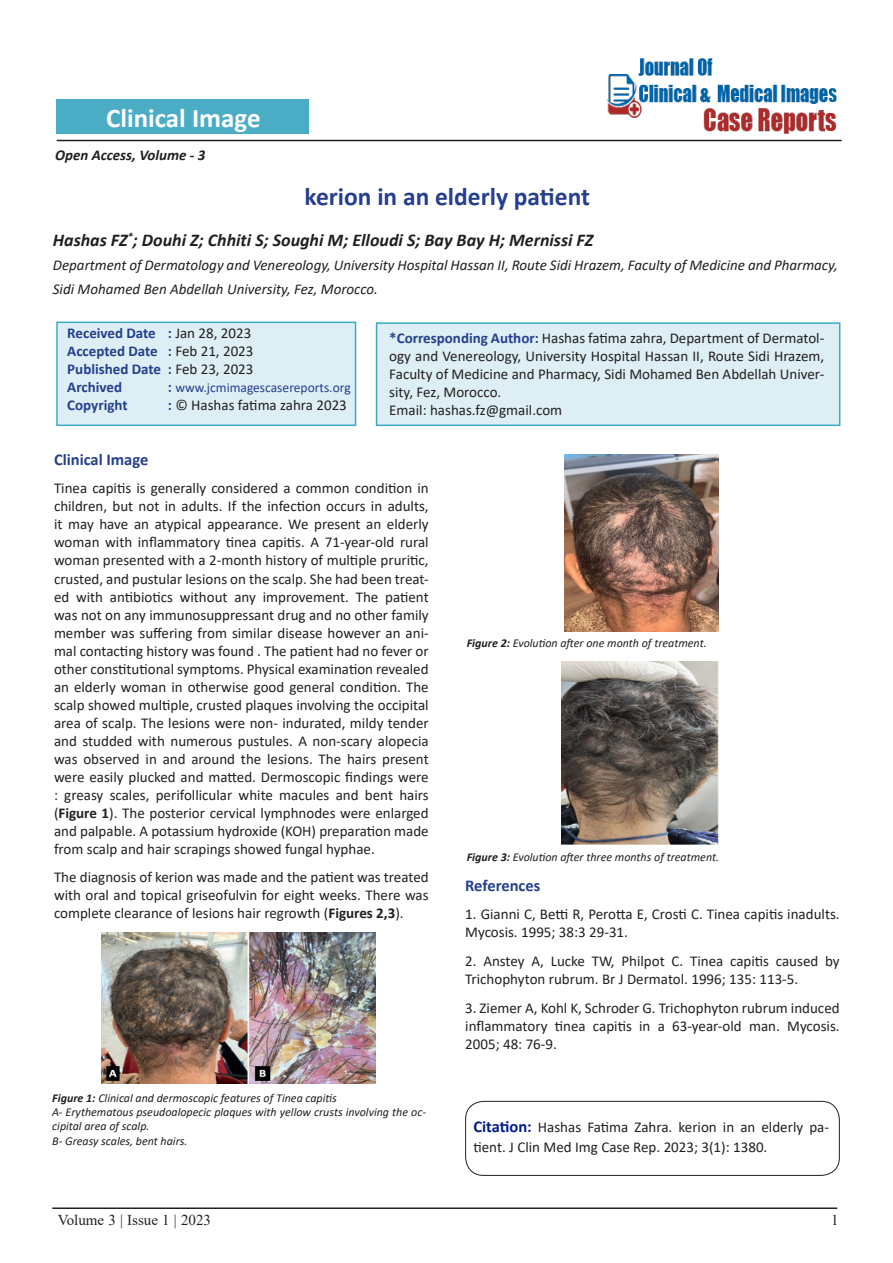
<style>
.page{position:relative;width:893px;height:1263px;background:#fff}
.page>*{position:absolute;margin:0;border:0;box-sizing:border-box;transform-origin:0 0}
.t1{font:700 27px "Calibri";color:#fff}
.Tittle{font:700 25.5px "Calibri";color:#253f8e}
.Paragraph_Style_1{font:italic 700 18px "Calibri";color:#231f20}
.t2{font:700 16.5px "Calibri";color:#253f8e}
.Paragraph_Style_1-2{font:15px/18px "Calibri";color:#231f20;text-align:justify}
.Paragraph_Style_1-3{font:italic 15px/24px "Calibri";color:#231f20}
.Paragraph_Style_1-4{font:700 15px/18px "Calibri";color:#253f8e}
.t3{font:15px "Times New Roman";color:#231f20}
.t4{font:italic 700 15px "Calibri";color:#231f20}
.Paragraph_Style_1-5{font:13.5px "Calibri";color:#253f8e}
.t5{font:italic 12px/14.4px "Calibri";color:#231f20}
.s1{font-weight:400;color:#231f20}
.s2{font-weight:700;font-size:15px}
.s3{font-weight:700;color:#253f8e}
.s4{font-weight:700}
.s5{font-weight:700;font-size:16.5px;color:#001d8c}
</style>
<div class="page">
<hr style="left:57px;top:140px;width:785px;height:1px;background:#231f20">
<hr style="left:52px;top:1207px;width:785px;height:2px;background:#231f20">
<div style="left:57px;top:100px;width:252px;height:34px;background:#4bacc6"></div>
<div style="left:376px;top:322px;width:464px;height:104px;background:#ddeff4;border:2px solid #3daac4"></div>
<div style="left:56px;top:322px;width:300px;height:104px;background:#ddeff4;border:2px solid #3daac4"></div>
<img style="left:605px;top:58px;width:234px;height:82px">
<img style="left:101px;top:932px;width:275px;height:151px">
<img style="left:564px;top:454px;width:154px;height:178px">
<img style="left:561px;top:662px;width:157px;height:182px">
<div style="left:465px;top:1101px;width:375px;height:75px;border:1px solid #231f20;border-radius:18px"></div>
<p class="t1" style="left:106px;top:99px;width:156px">Clinical Image</p>
<p class="t4" style="left:55px;top:144px;width:152px">Open Access, Volume - 3</p>
<p class="Tittle" style="left:304px;top:179px;width:287px">kerion in an elderly patient</p>
<p class="Paragraph_Style_1" style="left:53px;top:227px;width:542px">Hashas FZ<sup>*</sup>; Douhi Z; Chhiti S; Soughi M; Elloudi S; Bay Bay H; Mernissi FZ</p>
<p class="Paragraph_Style_1-3" style="left:53px;top:252px;width:786px">Department of Dermatology and Venereology, University Hospital Hassan II, Route Sidi Hrazem, Faculty of Medicine and Pharmacy,<br>Sidi Mohamed Ben Abdellah University, Fez, Morocco.</p>
<p class="Paragraph_Style_1-4" style="left:67px;top:324px;width:188px">Received Date : <span class="s1">Jan 28, 2023<br></span>Accepted Date : <span class="s1">Feb 21, 2023<br></span>Published Date : <span class="s1">Feb 23, 2023<br></span>Archived</p>
<p class="Paragraph_Style_1-5" style="left:168px;top:378px;width:184px"><span class="s2">:</span> www.jcmimagescasereports.org</p>
<p class="Paragraph_Style_1-4" style="left:67px;top:396px;width:62px">Copyright</p>
<p class="Paragraph_Style_1-2" style="left:168px;top:396px;width:181px"><span class="s3">:</span> © Hashas fatima zahra 2023</p>
<p class="Paragraph_Style_1-2" style="left:389px;top:328px;width:436px"><span class="s3">*Corresponding Author:</span> Hashas fatima zahra, Department of Dermatol&shy;ogy and Venereology, University Hospital Hassan II, Route Sidi Hrazem, Faculty of Medicine and Pharmacy, Sidi Mohamed Ben Abdellah Univer&shy;sity, Fez, Morocco.</p>
<p class="Paragraph_Style_1-2" style="left:389px;top:400px;width:174px">Email: hashas.fz@gmail.com</p>
<p class="t2" style="left:54px;top:447px;width:96px">Clinical Image</p>
<p class="Paragraph_Style_1-2" style="left:54px;top:479px;width:376px">Tinea capitis is generally considered a common condition in children, but not in adults. If the infection occurs in adults, it may have an atypical appearance. We present an elderly woman with inflammatory tinea capitis. A 71-year-old rural woman presented with a 2-month history of multiple pruritic, crusted, and pustular lesions on the scalp. She had been treat&shy;ed with antibiotics without any improvement. The patient was not on any immunosuppressant drug and no other family member was suffering from similar disease however an ani&shy;mal contacting history was found . The patient had no fever or other constitutional symptoms. Physical examination revealed an elderly woman in otherwise good general condition. The scalp showed multiple, crusted plaques involving the occipital area of scalp. The lesions were non- indurated, mildy tender and studded with numerous pustules. A non-scary alopecia was observed in and around the lesions. The hairs present were easily plucked and matted. Dermoscopic findings were : greasy scales, perifollicular white macules and bent hairs (<span class="s4">Figure 1</span>). The posterior cervical lymphnodes were enlarged and palpable. A potassium hydroxide (KOH) preparation made from scalp and hair scrapings showed fungal hyphae.</p>
<p class="Paragraph_Style_1-2" style="left:54px;top:868px;width:376px">The diagnosis of kerion was made and the patient was treated with oral and topical griseofulvin for eight weeks. There was complete clearance of lesions hair regrowth (<span class="s4">Figures 2,3</span>).</p>
<p class="t5" style="left:52px;top:1090px;width:286px"><span class="s4">Figure 1:</span> Clinical and dermoscopic features of Tinea capitis</p>
<p class="t5" style="left:52px;top:1104px;width:375px">A- Erythematous pseudoalopecic plaques with yellow crusts involving the oc&shy;cipital area of scalp.</p>
<p class="t5" style="left:52px;top:1133px;width:137px">B- Greasy scales, bent hairs.</p>
<p class="t5" style="left:467px;top:635px;width:241px"><span class="s4">Figure 2:</span> Evolution after one month of treatment.</p>
<p class="t5" style="left:467px;top:849px;width:254px"><span class="s4">Figure 3:</span> Evolution after three months of treatment.</p>
<p class="t2" style="left:465px;top:873px;width:77px">References</p>
<p class="Paragraph_Style_1-2" style="left:465px;top:905px;width:376px">1. Gianni C, Betti R, Perotta E, Crosti C. Tinea capitis inadults.<br>Mycosis. 1995; 38:3 29-31.</p>
<p class="Paragraph_Style_1-2" style="left:465px;top:952px;width:376px">2. Anstey A, Lucke TW, Philpot C. Tinea capitis caused by<br>Trichophyton rubrum. Br J Dermatol. 1996; 135: 113-5.</p>
<p class="Paragraph_Style_1-2" style="left:465px;top:998px;width:376px">3. Ziemer A, Kohl K, Schroder G. Trichophyton rubrum induced inflammatory tinea capitis in a 63-year-old man. Mycosis.<br>2005; 48: 76-9.</p>
<p class="Paragraph_Style_1-2" style="left:473px;top:1117px;width:357px;line-height:19.5px"><span class="s5">Citation:</span> Hashas Fatima Zahra. kerion in an elderly pa&shy;tient. J Clin Med Img Case Rep. 2023; 3(1): 1380.</p>
<p class="t3" style="left:58px;top:1210px;width:155px">Volume 3 | Issue 1 | 2023</p>
<p class="t3" style="left:831px;top:1210px;width:9px">1</p>
</div>
